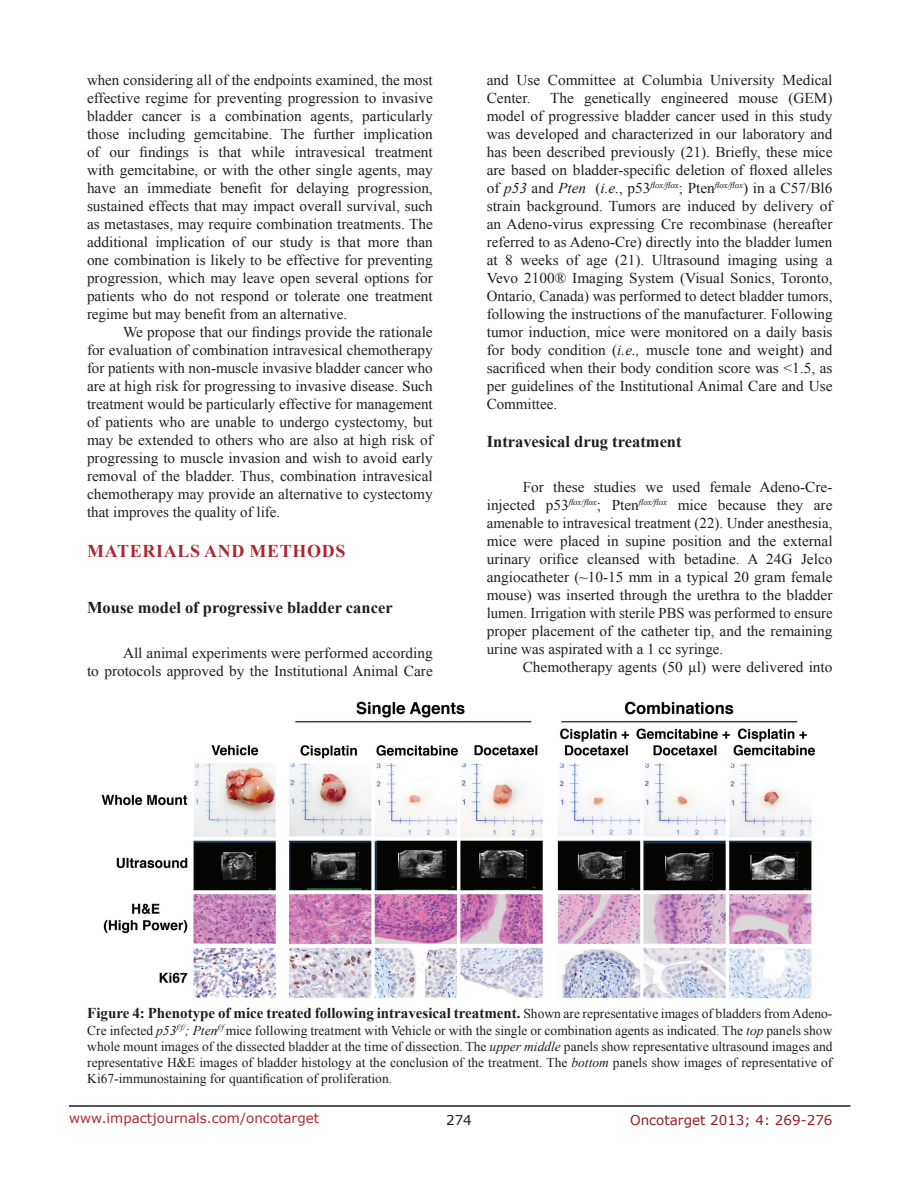
<style>
.page{position:relative;width:918px;height:1188px;background:#fff}
.page>*{position:absolute;margin:0;border:0;box-sizing:border-box;transform-origin:0 0}
.t1{font:700 18px "Times New Roman";letter-spacing:.035em;color:#ac2830}
.t2{font:700 16.5px "Times New Roman";color:#201d20}
.t3{font:15px/18px "Times New Roman";color:#201d20;text-align:justify}
.t4{font:700 15px "Times New Roman";color:#201d20}
.t5{font:13.5px/16.2px "Times New Roman";color:#201d20;text-align:justify}
.t6{font:13.5px "Verdana";color:#ac2830}
.t7{font:13.5px "Verdana";color:#971a1d}
.t8{font:13.5px "Verdana";color:#201d20}
.s1{font-style:italic}
.s2{font-weight:400;font-size:13.5px}
</style>
<div class="page">
<hr style="left:69px;top:1105px;width:781px;height:2px;background:#231f20">
<img style="left:101px;top:701px;width:715px;height:298px">
<p class="t3" style="left:87px;top:71px;width:347px">when considering all of the endpoints examined, the most effective regime for preventing progression to invasive bladder cancer is a combination agents, particularly those including gemcitabine. The further implication of our findings is that while intravesical treatment with gemcitabine, or with the other single agents, may have an immediate benefit for delaying progression, sustained effects that may impact overall survival, such as metastases, may require combination treatments. The additional implication of our study is that more than one combination is likely to be effective for preventing progression, which may leave open several options for patients who do not respond or tolerate one treatment regime but may benefit from an alternative.</p>
<p class="t3" style="left:87px;top:323px;width:347px;text-indent:36px">We propose that our findings provide the rationale for evaluation of combination intravesical chemotherapy for patients with non-muscle invasive bladder cancer who are at high risk for progressing to invasive disease. Such treatment would be particularly effective for management of patients who are unable to undergo cystectomy, but may be extended to others who are also at high risk of progressing to muscle invasion and wish to avoid early removal of the bladder. Thus, combination intravesical chemotherapy may provide an alternative to cystectomy that improves the quality of life.</p>
<p class="t1" style="left:87px;top:538px;width:260px">Materials and Methods</p>
<p class="t2" style="left:87px;top:595px;width:307px">Mouse model of progressive bladder cancer</p>
<p class="t3" style="left:87px;top:643px;width:347px;text-align:right">All animal experiments were performed according<br>to protocols approved by the Institutional Animal Care</p>
<p class="t3" style="left:487px;top:71px;width:347px">and Use Committee at Columbia University Medical<br>Center.</p>
<p class="t3" style="left:487px;top:89px;width:347px;text-indent:64px">The genetically engineered mouse (GEM) model of progressive bladder cancer used in this study was developed and characterized in our laboratory and has been described previously (21). Briefly, these mice are based on bladder-specific deletion of floxed alleles of <span class="s1">p53</span> and <span class="s1">Pten</span> (<span class="s1">i.e.</span>, p53<sup>flox/flox</sup>; Pten<sup>flox/flox</sup>) in a C57/Bl6 strain background. Tumors are induced by delivery of an Adeno-virus expressing Cre recombinase (hereafter referred to as Adeno-Cre) directly into the bladder lumen at 8 weeks of age (21). Ultrasound imaging using a Vevo 2100® Imaging System (Visual Sonics, Toronto, Ontario, Canada) was performed to detect bladder tumors, following the instructions of the manufacturer. Following tumor induction, mice were monitored on a daily basis for body condition (<span class="s1">i.e.,</span> muscle tone and weight) and sacrificed when their body condition score was &lt;1.5, as per guidelines of the Institutional Animal Care and Use Committee.</p>
<p class="t2" style="left:487px;top:430px;width:196px">Intravesical drug treatment</p>
<p class="t3" style="left:487px;top:478px;width:347px;text-indent:36px">For these studies we used female Adeno-Cre&shy;injected p53<sup>flox/flox</sup>; Pten<sup>flox/flox</sup> mice because they are amenable to intravesical treatment (22). Under anesthesia, mice were placed in supine position and the external urinary orifice cleansed with betadine. A 24G Jelco angiocatheter (~10-15 mm in a typical 20 gram female mouse) was inserted through the urethra to the bladder lumen. Irrigation with sterile PBS was performed to ensure proper placement of the catheter tip, and the remaining urine was aspirated with a 1 cc syringe.</p>
<p class="t3" style="left:523px;top:658px;width:311px">Chemotherapy agents (50 µl) were delivered into</p>
<p class="t4" style="left:87px;top:1003px;width:747px">Figure 4: Phenotype of mice treated following intravesical treatment. <span class="s2">Shown are representative images of bladders from Adeno-</span></p>
<p class="t5" style="left:87px;top:1022px;width:747px">Cre infected <span class="s1">p53</span><sup>f/f/</sup><span class="s1">; Pten</span><sup>f/f</sup>mice following treatment with Vehicle or with the single or combination agents as indicated. The <span class="s1">top</span> panels show whole mount images of the dissected bladder at the time of dissection. The <span class="s1">upper middle</span> panels show representative ultrasound images and representative H&amp;E images of bladder histology at the conclusion of the treatment. The <span class="s1">bottom</span> panels show images of representative of Ki67-immunostaining for quantification of proliferation.</p>
<p class="t6" style="left:69px;top:1109px;width:252px">www.impactjournals.com/oncotarget</p>
<p class="t8" style="left:446px;top:1111px;width:27px">274</p>
<p class="t7" style="left:630px;top:1111px;width:204px">Oncotarget 2013; 4: 269-276</p>
</div>
